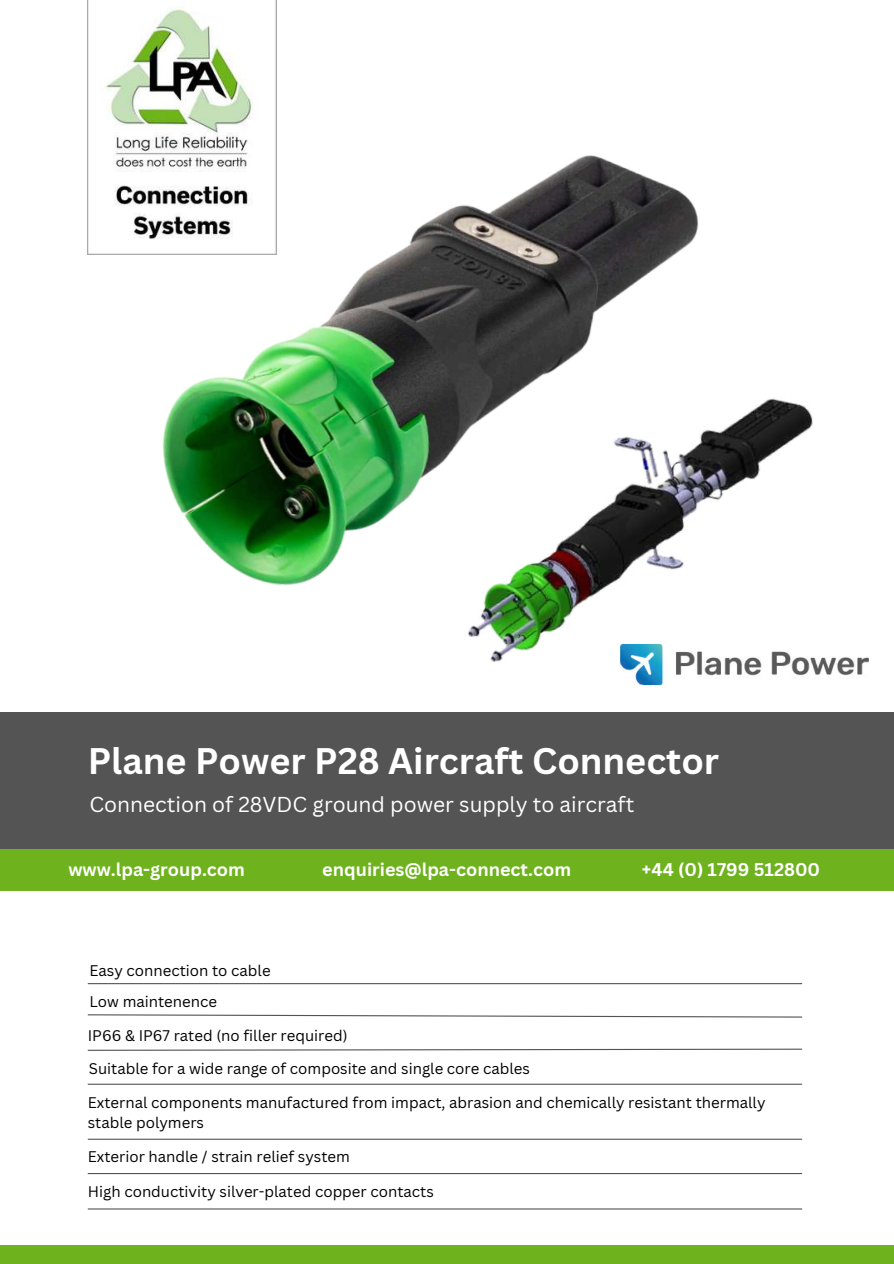
<style>
.page{position:relative;width:894px;height:1264px;background:#fff}
.page>*{position:absolute;margin:0;border:0;box-sizing:border-box;transform-origin:0 0}
.t1{font:700 36px "Canva Sans";color:#fff}
.t2{font:21px "Canva Sans";color:#fff}
.t3{font:700 18px "Canva Sans";color:#fff}
.t4{font:15px/20.2px "Canva Sans";color:#000}
</style>
<div class="page">
<img style="left:0;top:0;width:893px;height:891px">
<div style="left:0;top:712px;width:893px;height:151px;background:#545454"></div>
<div style="left:0;top:849px;width:893px;height:41px;background:#6eb21d"></div>
<hr style="left:88px;top:983px;width:713px;height:1px;background:#545454">
<svg style="left:87px;top:1014px;width:716px;height:4px"></svg>
<svg style="left:87px;top:1048px;width:716px;height:3px"></svg>
<hr style="left:88px;top:1083px;width:713px;height:1px;background:#545454">
<div style="left:0;top:1245px;width:893px;height:18px;background:#6eb21d"></div>
<hr style="left:88px;top:1138px;width:713px;height:1px;background:#545454">
<img style="left:88px;top:0;width:189px;height:254px">
<img style="left:620px;top:644px;width:247px;height:40px">
<hr style="left:88px;top:1172px;width:713px;height:2px;background:#545454">
<img style="left:423px;top:369px;width:426px;height:312px">
<hr style="left:88px;top:1208px;width:713px;height:1px;background:#545454">
<h1 class="t1" style="left:88px;top:736px;width:632px">Plane Power P28 Aircraft Connector</h1>
<h2 class="t2" style="left:89px;top:789px;width:546px">Connection of 28VDC ground power supply to aircraft</h2>
<p class="t3" style="left:68px;top:857px;width:178px">www.lpa-group.com</p>
<p class="t3" style="left:322px;top:857px;width:250px">enquiries@lpa-connect.com</p>
<p class="t3" style="left:641px;top:857px;width:180px">+44 (0) 1799 512800</p>
<p class="t4" style="left:89px;top:954px;width:182px;line-height:31.3px">Easy connection to cable<br>Low maintenence</p>
<p class="t4" style="left:88px;top:1024px;width:261px">IP66 &amp; IP67 rated (no filler required)</p>
<p class="t4" style="left:89px;top:1058px;width:442px">Suitable for a wide range of composite and single core cables</p>
<p class="t4" style="left:88px;top:1092px;width:679px">External components manufactured from impact, abrasion and chemically resistant thermally stable polymers</p>
<p class="t4" style="left:88px;top:1145px;width:263px">Exterior handle / strain relief system</p>
<p class="t4" style="left:88px;top:1181px;width:347px">High conductivity silver-plated copper contacts</p>
</div>
